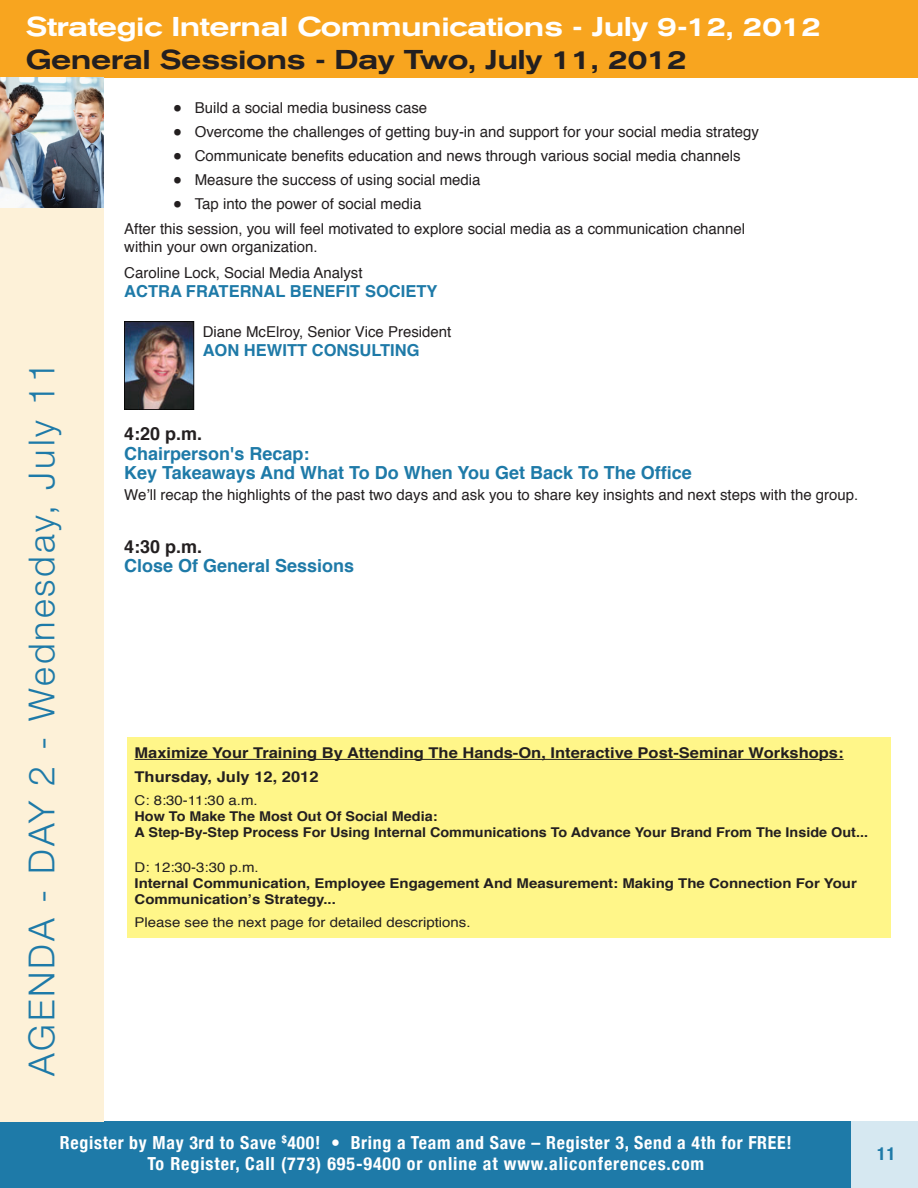
<style>
.page{position:relative;width:918px;height:1188px;background:#fff}
.page>*{position:absolute;margin:0;border:0;box-sizing:border-box;transform-origin:0 0}
.t1{font:300 36px "Helvetica Neue";letter-spacing:.08em;color:#1e7aa8}
.t2{font:500 expanded 27px "Akzidenz Grotesk BE";letter-spacing:-.02em;color:#fff}
.t3{font:500 expanded 27px "Akzidenz Grotesk BE";letter-spacing:-.02em;color:#231f20}
.t4{font:700 condensed 18px/21.6px "Helvetica Neue";letter-spacing:.04em;color:#fff;text-align:center}
.t5{font:700 18px/19.5px "Helvetica";color:#1e7aa8}
.t6{font:700 18px "Helvetica";color:#231f20}
.t7{font:700 condensed 18px "Helvetica Neue";color:#1e7aa8}
.t8{font:700 16.5px "Helvetica";color:#1e7aa8}
.t9{font:15px/24.8px "Helvetica";color:#231f20}
.t10{font:700 14.85px/23.2px "Helvetica";color:#231f20;scale:1.11 1}
.t11{font:700 13.5px/16.2px "Helvetica";color:#231f20;scale:1.07 1}
.t12{font:700 13.5px/16.2px "Helvetica";color:#231f20;scale:1.11 1}
.t13{font:13.5px "Helvetica";color:#231f20;scale:1.11 1}
.s1{font-size:30px}
</style>
<div class="page">
<div style="left:0;top:1122px;width:852px;height:66px;background:#1e7aa8"></div>
<div style="left:852px;top:1122px;width:66px;height:66px;background:#d6e8f1"></div>
<div style="left:0;top:77px;width:104px;height:1045px;background:#fdf1d8"></div>
<div style="left:0;top:0;width:918px;height:78px;background:#f8a51f"></div>
<img style="left:0;top:78px;width:104px;height:129px">
<img style="left:124px;top:322px;width:71px;height:88px">
<div style="left:128px;top:737px;width:763px;height:201px;background:#fff689"></div>
<hr style="left:135px;top:759px;width:709px;height:1px;background:#231f20">
<h2 class="t2" style="left:26px;top:11px;width:797px">Strategic Internal Communications - July 9-12, 2012</h2>
<h2 class="t3" style="left:26px;top:43px;width:663px">General Sessions - Day Two, July 11, 2012</h2>
<h1 class="t1" style="left:20px;top:1076px;width:716px;rotate:-90deg">AGENDA - DAY 2 - Wednesday, July 11</h1>
<p class="t9" style="left:172px;top:95px;width:257px"><span class="s1">•</span> Build a social media business case</p>
<p class="t9" style="left:172px;top:120px;width:588px"><span class="s1">•</span> Overcome the challenges of getting buy-in and support for your social media strategy</p>
<p class="t9" style="left:172px;top:144px;width:570px"><span class="s1">•</span> Communicate benefits education and news through various social media channels</p>
<p class="t9" style="left:172px;top:168px;width:310px"><span class="s1">•</span> Measure the success of using social media</p>
<p class="t9" style="left:124px;top:192px;width:623px;text-indent:48px"><span class="s1">•</span> Tap into the power of social media<br>After this session, you will feel motivated to explore social media as a communication channel</p>
<p class="t9" style="left:124px;top:234px;width:240px;line-height:25.8px">within your own organization.<br>Caroline Lock, Social Media Analyst</p>
<p class="t8" style="left:124px;top:278px;width:315px">ACTRA FRATERNAL BENEFIT SOCIETY</p>
<p class="t9" style="left:203px;top:320px;width:250px">Diane McElroy, Senior Vice President</p>
<p class="t8" style="left:203px;top:337px;width:218px">AON HEWITT CONSULTING</p>
<p class="t6" style="left:124px;top:419px;width:80px">4:20 p.m.</p>
<p class="t5" style="left:124px;top:444px;width:569px">Chairperson's Recap:<br>Key Takeaways And What To Do When You Get Back To The Office</p>
<p class="t9" style="left:124px;top:483px;width:736px">We’ll recap the highlights of the past two days and ask you to share key insights and next steps with the group.</p>
<p class="t6" style="left:124px;top:532px;width:80px">4:30 p.m.</p>
<p class="t5" style="left:124px;top:557px;width:232px">Close Of General Sessions</p>
<p class="t10" style="left:135px;top:742px;width:640px">Maximize Your Training By Attending The Hands-On, Interactive Post-Seminar Workshops:<br>Thursday, July 12, 2012</p>
<p class="t13" style="left:135px;top:790px;width:112px">C: 8:30-11:30 a.m.</p>
<p class="t11" style="left:135px;top:808px;width:687px">How To Make The Most Out Of Social Media:<br>A Step-By-Step Process For Using Internal Communications To Advance Your Brand From The Inside Out...</p>
<p class="t13" style="left:135px;top:856px;width:113px">D: 12:30-3:30 p.m.</p>
<p class="t12" style="left:135px;top:875px;width:652px">Internal Communication, Employee Engagement And Measurement: Making The Connection For Your<br>Communication’s Strategy...</p>
<p class="t13" style="left:135px;top:912px;width:304px">Please see the next page for detailed descriptions.</p>
<p class="t4" style="left:60px;top:1131px;width:733px">Register by May 3rd to Save <sup>$</sup>400! • Bring a Team and Save – Register 3, Send a 4th for FREE!<br>To Register, Call (773) 695-9400 or online at www.aliconferences.com</p>
<p class="t7" style="left:877px;top:1142px;width:20px">11</p>
</div>
